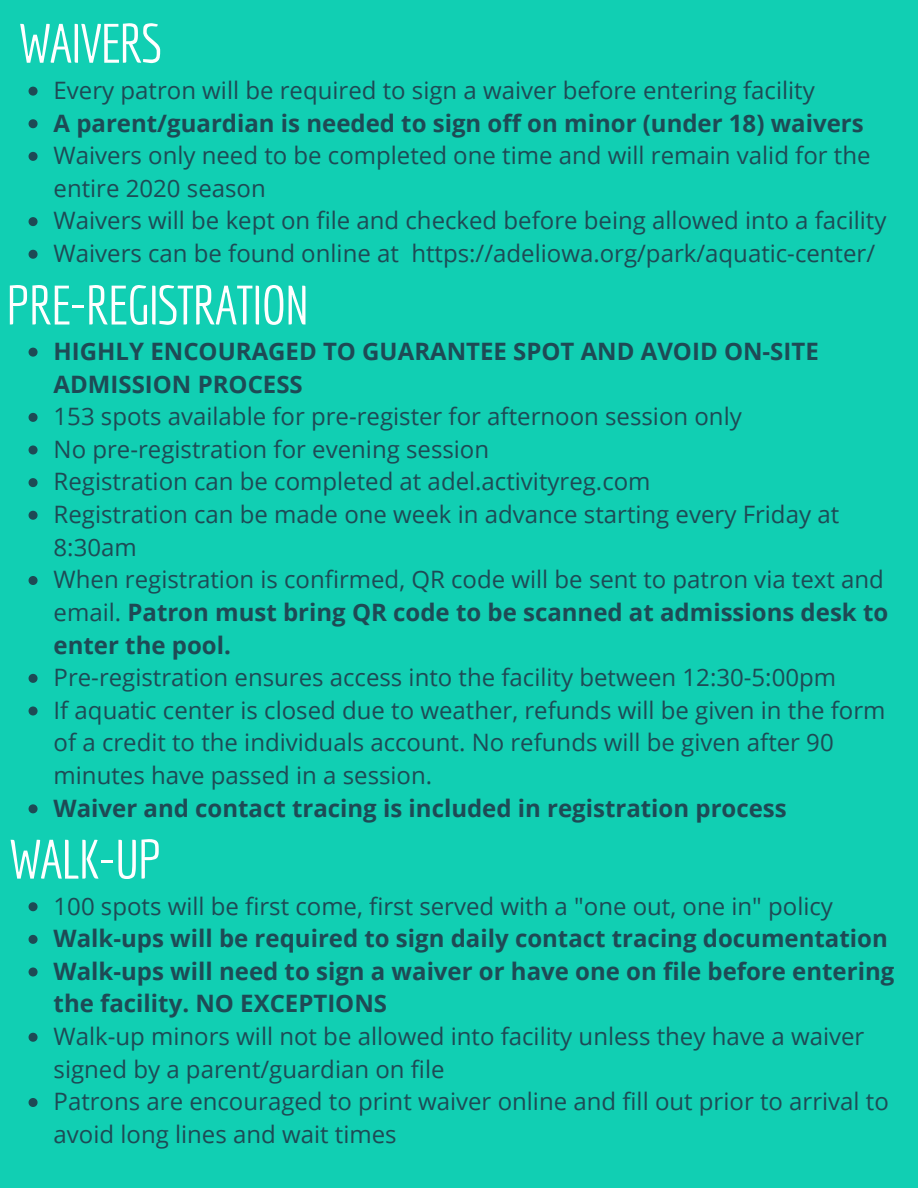
<style>
.page{position:relative;width:918px;height:1188px;background:#11cfb3}
.page>*{position:absolute;margin:0;border:0;box-sizing:border-box;transform-origin:0 0}
.t1{font:54px "Economica";letter-spacing:-.04em;color:#fff}
.t2{font:24px/32.7px "Open Sans";color:#1e4a55}
.t3{font:700 24px/32.7px "Open Sans";color:#1e4a55}
.s1{font-weight:700}
</style>
<div class="page">
<svg style="left:29px;top:87px;width:9px;height:9px"></svg>
<svg style="left:29px;top:119px;width:9px;height:9px"></svg>
<svg style="left:29px;top:152px;width:9px;height:9px"></svg>
<svg style="left:29px;top:217px;width:9px;height:9px"></svg>
<svg style="left:29px;top:250px;width:9px;height:9px"></svg>
<svg style="left:29px;top:348px;width:9px;height:9px"></svg>
<svg style="left:29px;top:413px;width:9px;height:9px"></svg>
<svg style="left:29px;top:445px;width:9px;height:9px"></svg>
<svg style="left:29px;top:478px;width:9px;height:9px"></svg>
<svg style="left:29px;top:511px;width:9px;height:9px"></svg>
<svg style="left:29px;top:576px;width:9px;height:9px"></svg>
<svg style="left:29px;top:674px;width:9px;height:9px"></svg>
<svg style="left:29px;top:706px;width:9px;height:9px"></svg>
<svg style="left:29px;top:804px;width:9px;height:9px"></svg>
<svg style="left:29px;top:902px;width:9px;height:9px"></svg>
<svg style="left:29px;top:935px;width:9px;height:9px"></svg>
<svg style="left:29px;top:967px;width:9px;height:9px"></svg>
<svg style="left:29px;top:1033px;width:9px;height:9px"></svg>
<svg style="left:29px;top:1098px;width:9px;height:9px"></svg>
<h1 class="t1" style="left:19px;top:12px;width:145px">WAIVERS</h1>
<p class="t2" style="left:54px;top:73px;width:763px">Every patron will be required to sign a waiver before entering facility</p>
<p class="t3" style="left:54px;top:106px;width:812px">A parent/guardian is needed to sign off on minor (under 18) waivers</p>
<p class="t2" style="left:54px;top:139px;width:834px">Waivers only need to be completed one time and will remain valid for the entire 2020 season<br>Waivers will be kept on file and checked before being allowed into a facility Waivers can be found online at https://adeliowa.org/park/aquatic-center/</p>
<h1 class="t1" style="left:6px;top:273px;width:305px">PRE-REGISTRATION</h1>
<p class="t3" style="left:54px;top:334px;width:767px">HIGHLY ENCOURAGED TO GUARANTEE SPOT AND AVOID ON-SITE<br>ADMISSION PROCESS</p>
<p class="t2" style="left:54px;top:400px;width:836px">153 spots available for pre-register for afternoon session only<br>No pre-registration for evening session<br>Registration can be completed at adel.activityreg.com<br>Registration can be made one week in advance starting every Friday at 8:30am<br>When registration is confirmed, QR code will be sent to patron via text and email. <span class="s1">Patron must bring QR code to be scanned at admissions desk to enter the pool.</span></p>
<p class="t2" style="left:54px;top:661px;width:833px">Pre-registration ensures access into the facility between 12:30-5:00pm<br>If aquatic center is closed due to weather, refunds will be given in the form of a credit to the individuals account. No refunds will be given after 90 minutes have passed in a session.</p>
<p class="t3" style="left:54px;top:791px;width:735px">Waiver and contact tracing is included in registration process</p>
<h1 class="t1" style="left:9px;top:827px;width:155px">WALK-UP</h1>
<p class="t2" style="left:54px;top:889px;width:781px">100 spots will be first come, first served with a "one out, one in" policy</p>
<p class="t3" style="left:54px;top:922px;width:842px">Walk-ups will be required to sign daily contact tracing documentation<br>Walk-ups will need to sign a waiver or have one on file before entering the facility. NO EXCEPTIONS</p>
<p class="t2" style="left:54px;top:1019px;width:837px">Walk-up minors will not be allowed into facility unless they have a waiver signed by a parent/guardian on file<br>Patrons are encouraged to print waiver online and fill out prior to arrival to avoid long lines and wait times</p>
</div>
